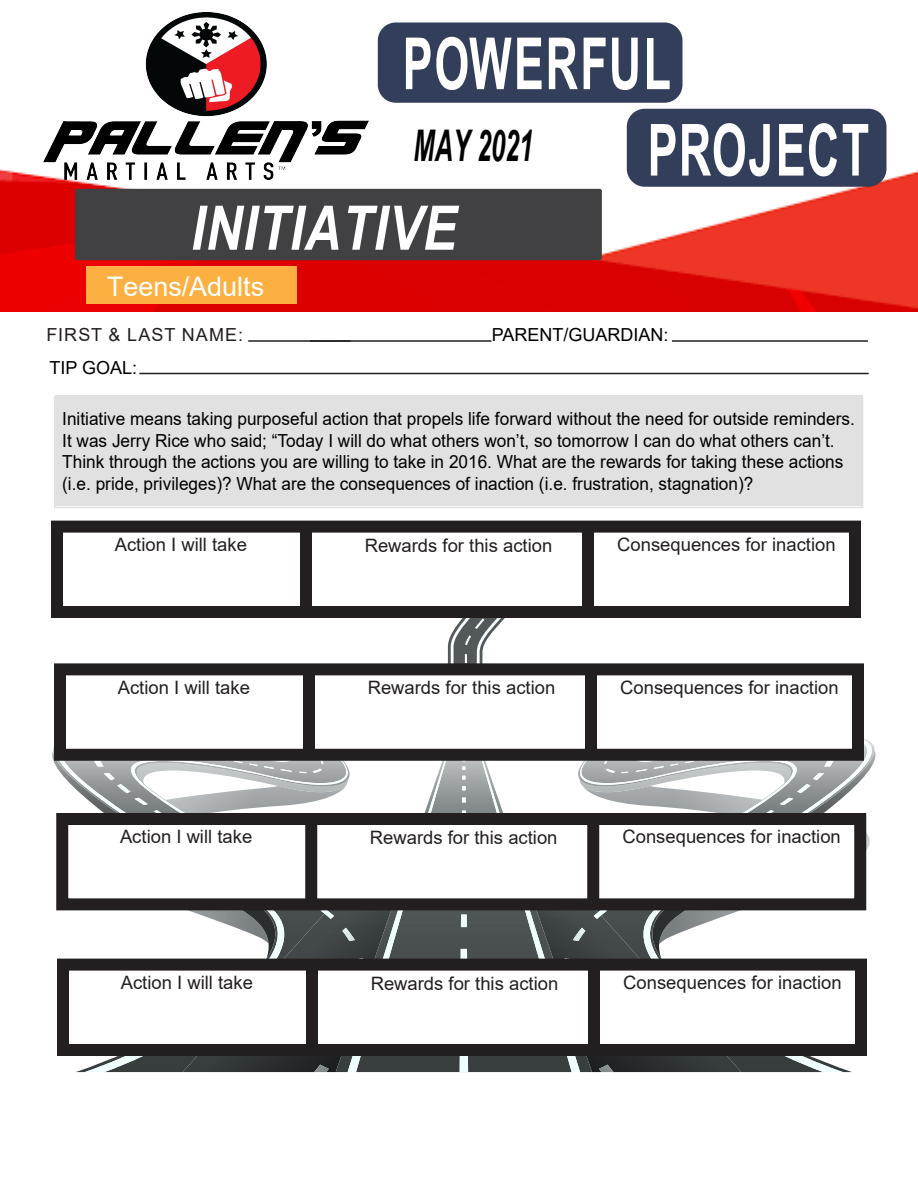
<style>
.page{position:relative;width:918px;height:1188px;background:#fff}
.page>*{position:absolute;margin:0;border:0;box-sizing:border-box;transform-origin:0 0}
.t1{font:700 72px/86.4px "Arial Narrow";letter-spacing:.03em;color:#fff;scale:.76 1}
.t2{font:italic 700 61.5px "Arial Narrow";letter-spacing:.015em;color:#fff}
.t3{font:italic 700 43.65px "Arial";color:#020202;scale:.58 1}
.t4{font:27px "Arial";color:#fff}
.t5{font:18.45px "Arial";color:#231f20}
.t6{font:18px/21.6px "Arial";color:#000;scale:.96 1}
.t7{font:18px "Arial";color:#000}
.t8{font:18px "Arial";letter-spacing:.06em;color:#231f20}
</style>
<div class="page">
<div style="left:55px;top:396px;width:808px;height:110px;background:#e2e1e1"></div>
<div style="left:54px;top:396px;width:809px;height:112px;border:2px solid #e2e1e1"></div>
<svg style="left:52px;top:747px;width:42px;height:325px"></svg>
<svg style="left:834px;top:739px;width:42px;height:333px"></svg>
<svg style="left:94px;top:761px;width:740px;height:311px"></svg>
<svg style="left:447px;top:618px;width:58px;height:45px"></svg>
<div style="left:51px;top:521px;width:810px;height:97px;border:12px solid #231f20"></div>
<div style="left:300px;top:528px;width:12px;height:82px;background:#231f20"></div>
<div style="left:582px;top:530px;width:12px;height:81px;background:#231f20"></div>
<div style="left:60px;top:669px;width:798px;height:86px;background:#fff"></div>
<div style="left:54px;top:663px;width:810px;height:98px;border:12px solid #231f20"></div>
<div style="left:303px;top:671px;width:12px;height:82px;background:#231f20"></div>
<div style="left:585px;top:673px;width:12px;height:81px;background:#231f20"></div>
<div style="left:62px;top:819px;width:798px;height:85px;background:#fff"></div>
<div style="left:56px;top:813px;width:810px;height:97px;border:12px solid #231f20"></div>
<div style="left:305px;top:821px;width:12px;height:81px;background:#231f20"></div>
<div style="left:587px;top:822px;width:12px;height:82px;background:#231f20"></div>
<div style="left:63px;top:965px;width:798px;height:85px;background:#fff"></div>
<div style="left:57px;top:959px;width:810px;height:97px;border:12px solid #231f20"></div>
<div style="left:306px;top:966px;width:12px;height:82px;background:#231f20"></div>
<div style="left:588px;top:968px;width:12px;height:81px;background:#231f20"></div>
<img style="left:1px;top:170px;width:917px;height:141px">
<div style="left:75px;top:189px;width:527px;height:71px;background:#414042;border-radius:2px"></div>
<div style="left:378px;top:22px;width:304px;height:81px;background:#333e5b;border-radius:18px"></div>
<div style="left:86px;top:266px;width:211px;height:38px;background:#fbb041"></div>
<hr style="left:248px;top:340px;width:244px;height:2px;background:#231f20">
<hr style="left:672px;top:340px;width:196px;height:2px;background:#231f20">
<hr style="left:139px;top:373px;width:730px;height:1px;background:#231f20">
<img style="left:43px;top:12px;width:325px;height:168px">
<div style="left:627px;top:109px;width:259px;height:78px;background:#333e5b;border-radius:18px"></div>
<h1 class="t1" style="left:648px;top:17px;width:293px;text-indent:-245px">POWERFUL<br>PROJECT</h1>
<h3 class="t3" style="left:414px;top:117px;width:208px">MAY 2021</h3>
<h2 class="t2" style="left:191px;top:182px;width:267px">INITIATIVE</h2>
<h3 class="t4" style="left:107px;top:268px;width:159px">Teens/Adults</h3>
<p class="t8" style="left:47px;top:322px;width:198px">FIRST &amp; LAST NAME:</p>
<p class="t7" style="left:492px;top:322px;width:178px">PARENT/GUARDIAN:</p>
<p class="t7" style="left:50px;top:355px;width:89px">TIP GOAL:</p>
<p class="t6" style="left:62px;top:408px;width:827px">Initiative means taking purposeful action that propels life forward without the need for outside reminders.<br>It was Jerry Rice who said; “Today I will do what others won’t, so tomorrow I can do what others can’t.<br>Think through the actions you are willing to take in 2016. What are the rewards for taking these actions (i.e. pride, privileges)? What are the consequences of inaction (i.e. frustration, stagnation)?</p>
<p class="t5" style="left:115px;top:532px;width:134px">Action I will take</p>
<p class="t5" style="left:365px;top:532px;width:189px">Rewards for this action</p>
<p class="t5" style="left:617px;top:532px;width:220px">Consequences for inaction</p>
<p class="t5" style="left:118px;top:674px;width:134px">Action I will take</p>
<p class="t5" style="left:368px;top:675px;width:189px">Rewards for this action</p>
<p class="t5" style="left:620px;top:674px;width:220px">Consequences for inaction</p>
<p class="t5" style="left:120px;top:824px;width:134px">Action I will take</p>
<p class="t5" style="left:370px;top:825px;width:189px">Rewards for this action</p>
<p class="t5" style="left:622px;top:824px;width:220px">Consequences for inaction</p>
<p class="t5" style="left:121px;top:970px;width:134px">Action I will take</p>
<p class="t5" style="left:371px;top:970px;width:189px">Rewards for this action</p>
<p class="t5" style="left:623px;top:970px;width:220px">Consequences for inaction</p>
</div>
